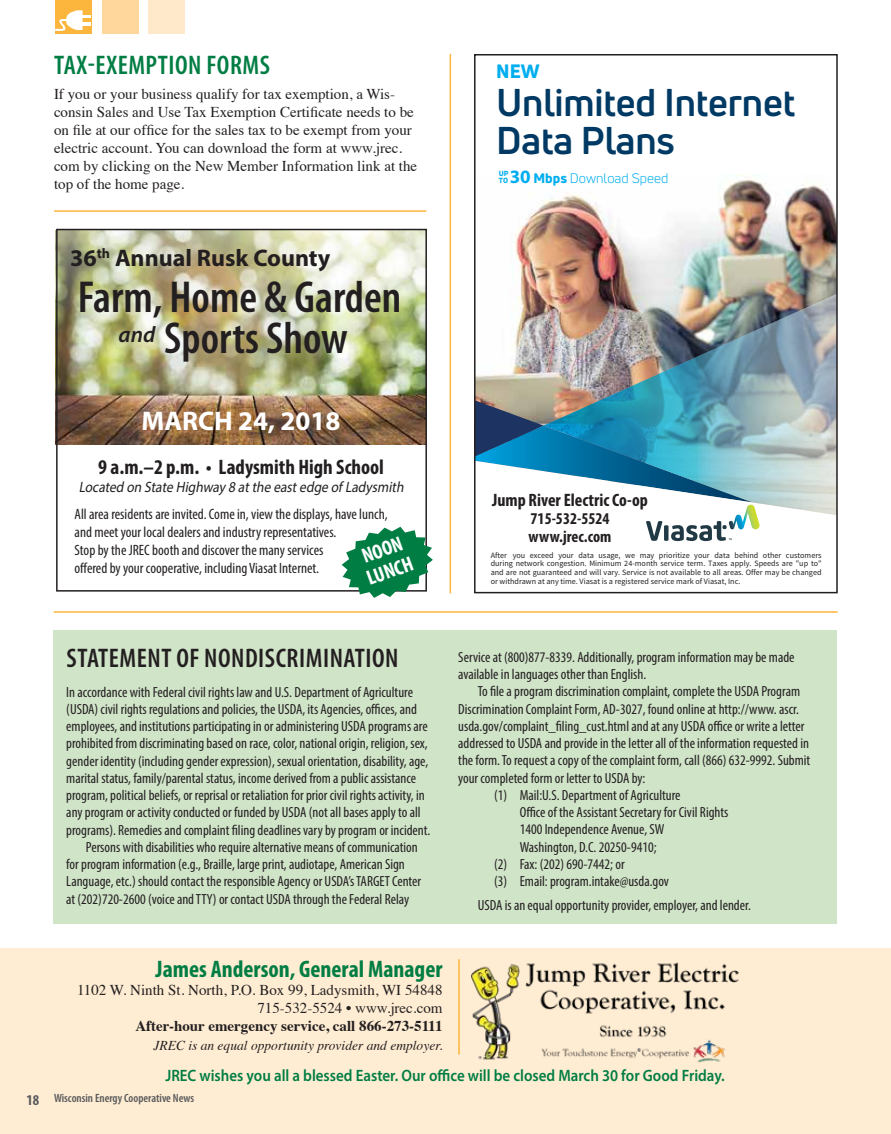
<style>
.page{position:relative;width:891px;height:1134px;background:#fff}
.page>*{position:absolute;margin:0;border:0;box-sizing:border-box;transform-origin:0 0}
.t1{font:600 condensed 45px/41.2px "Myriad Pro";color:#231f20}
.t2{font:700 37.95px/38px "Uni Neue";letter-spacing:-.005em;color:#003a64}
.t3{font:600 condensed 27px "Myriad Pro";letter-spacing:.02em;color:#231f20}
.t4{font:600 condensed 27px "Myriad Pro";letter-spacing:.02em;color:#007d43}
.t5{font:700 27px "Myriad Pro";color:#fff}
.t6{font:700 condensed 24px "Myriad Pro";color:#007d43}
.t7{font:700 24px "Myriad Pro";color:#231f20}
.t8{font:italic 600 22.5px "Myriad Pro";color:#231f20}
.t9{font:700 condensed 21px "Myriad Pro";color:#231f20}
.t10{font:700 condensed 21px/22.5px "Myriad Pro";color:#fff}
.t11{font:800 18.9px "Uni Neue";color:#00aeef}
.t12{font:700 condensed 18px "Myriad Pro";color:#231f20}
.t13{font:600 16.5px "Myriad Pro";color:#007d43;scale:.91 1}
.t14{font:700 condensed 16.5px/18px "Myriad Pro";color:#231f20}
.t15{font:15px/18px "Times";color:#231f20;text-align:right}
.t16{font:condensed 15px/18px "Myriad Pro";color:#231f20}
.t17{font:italic 15px "Myriad Pro";color:#231f20;scale:.9 1}
.t18{font:700 15px "Times";color:#231f20}
.t19{font:condensed 14.7px/17.2px "Myriad Pro";color:#231f20}
.t20{font:italic 13.5px "Times";color:#231f20}
.t21{font:13.5px "Uni Neue";color:#00aeef}
.t22{font:600 condensed 12px "Myriad Pro";color:#58595b}
.t23{font:8.1px/8.9px "Source Sans Pro";color:#231f20;text-align:justify}
.t24{font:800 7.35px/7.4px "Uni Neue";color:#00aeef}
.s1{font-family:"Myriad";font-weight:700;font-size:18.9px}
.s2{font-weight:800}
.s3{font-weight:700;font-size:15px}
</style>
<div class="page">
<img style="left:59px;top:232px;width:365px;height:212px">
<div style="left:56px;top:229px;width:371px;height:363px;border:2px solid #231f20"></div>
<div style="left:0;top:948px;width:891px;height:186px;background:#ffedd3"></div>
<hr style="left:458px;top:959px;width:2px;height:96px;background:#fcb53d">
<div style="left:56px;top:0;width:36px;height:34px;background:#fcb53d"></div>
<div style="left:102px;top:0;width:37px;height:34px;background:#ffd79c"></div>
<div style="left:148px;top:0;width:37px;height:34px;background:#ffe9ca"></div>
<svg style="left:55px;top:10px;width:35px;height:21px"></svg>
<img style="left:471px;top:962px;width:268px;height:101px">
<img style="left:477px;top:175px;width:358px;height:225px">
<img style="left:544px;top:274px;width:291px;height:187px">
<svg style="left:677px;top:461px;width:158px;height:81px"></svg>
<img style="left:477px;top:400px;width:283px;height:141px">
<div style="left:474px;top:54px;width:364px;height:539px;border:2px solid #231f20"></div>
<div style="left:54px;top:631px;width:783px;height:293px;background:#d0e4c8"></div>
<svg style="left:342px;top:527px;width:91px;height:71px"></svg>
<hr style="left:450px;top:54px;width:1px;height:539px;background:#fcb53d">
<hr style="left:54px;top:611px;width:784px;height:2px;background:#fcb53d">
<hr style="left:54px;top:210px;width:372px;height:2px;background:#fcb53d">
<h3 class="t4" style="left:54px;top:49px;width:217px">TAX-EXEMPTION FORMS</h3>
<p class="t15" style="left:54px;top:84px;width:365px;text-align:left">If you or your business qualify for tax exemption, a Wis&shy;consin Sales and Use Tax Exemption Certificate needs to be on file at our office for the sales tax to be exempt from your electric account. You can download the form at www.jrec. com by clicking on the New Member Information link at the top of the home page.</p>
<h3 class="t7" style="left:70px;top:243px;width:262px">36<sup>th</sup> Annual Rusk County</h3>
<h1 class="t1" style="left:164px;top:276px;width:239px;text-indent:-86px">Farm, Home &amp; Garden<br>Sports Show</h1>
<h3 class="t8" style="left:119px;top:320px;width:38px">and</h3>
<h3 class="t5" style="left:142px;top:403px;width:200px">MARCH 24, 2018</h3>
<h3 class="t9" style="left:98px;top:454px;width:287px">9 a.m.–2 p.m. • Ladysmith High School</h3>
<p class="t17" style="left:79px;top:478px;width:366px">Located on State Highway 8 atthe eastedge of Ladysmith</p>
<p class="t16" style="left:75px;top:505px;width:315px">All area residents are invited. Come in, view the displays, have lunch, and meet your local dealers and industry representatives.<br>Stop by the JREC booth and discover the many services<br>offered by your cooperative, including Viasat Internet.</p>
<h3 class="t10" style="left:356px;top:547px;width:50px;rotate:-20deg">NOON<br>LUNCH</h3>
<p class="t11" style="left:496px;top:59px;width:45px">NEW</p>
<h2 class="t2" style="left:496px;top:83px;width:301px">Unlimited Internet<br>Data Plans</h2>
<p class="t24" style="left:499px;top:169px;width:11px">UP<br>TO</p>
<p class="t21" style="left:510px;top:170px;width:160px"><span class="s1">30</span> <span class="s2">Mbps</span> Download Speed</p>
<p class="t12" style="left:492px;top:488px;width:157px">Jump River Electric Co-op</p>
<p class="t14" style="left:529px;top:509px;width:84px">715-532-5524 www.jrec.com</p>
<p class="t23" style="left:491px;top:550px;width:332px">After you exceed your data usage, we may prioritize your data behind other customers during network congestion. Minimum 24-month service term. Taxes apply. Speeds are "up to" and are not guaranteed and will vary. Service is not available to all areas. Offer may be changed or withdrawn at any time. Viasat is a registered service mark of Viasat, Inc.</p>
<h3 class="t3" style="left:67px;top:641px;width:333px">STATEMENT OF NONDISCRIMINATION</h3>
<p class="t19" style="left:458px;top:648px;width:338px">Service at (800)877-8339. Additionally, program information may be made available in languages other than English.</p>
<p class="t19" style="left:478px;top:683px;width:324px">To file a program discrimination complaint, complete the USDA Program</p>
<p class="t19" style="left:458px;top:700px;width:342px">Discrimination Complaint Form, AD-3027, found online at http://www. ascr.</p>
<p class="t19" style="left:458px;top:717px;width:348px">usda.gov/complaint_filing_cust.html and at any USDA office or write a letter</p>
<p class="t19" style="left:458px;top:734px;width:352px">addressed to USDA and provide in the letter all of the information requested in</p>
<p class="t19" style="left:458px;top:752px;width:354px">the form. To request a copy of the complaint form, call (866) 632-9992. Submit</p>
<p class="t19" style="left:458px;top:769px;width:189px">your completed form or letter to USDA by:</p>
<p class="t19" style="left:494px;top:786px;width:188px">(1) Mail:U.S. Department of Agriculture</p>
<p class="t19" style="left:520px;top:803px;width:210px">Office of the Assistant Secretary for Civil Rights</p>
<p class="t19" style="left:520px;top:821px;width:146px">1400 Independence Avenue, SW</p>
<p class="t19" style="left:520px;top:838px;width:138px">Washington, D.C. 20250-9410;</p>
<p class="t19" style="left:494px;top:855px;width:132px">(2) Fax: (202) 690-7442; or</p>
<p class="t19" style="left:494px;top:872px;width:176px">(3) Email: program.intake@usda.gov</p>
<p class="t19" style="left:478px;top:896px;width:275px">USDA is an equal opportunity provider, employer, and lender.</p>
<p class="t19" style="left:66px;top:683px;width:348px">In accordance with Federal civil rights law and U.S. Department of Agriculture</p>
<p class="t19" style="left:66px;top:700px;width:352px">(USDA) civil rights regulations and policies, the USDA, its Agencies, offices, and</p>
<p class="t19" style="left:66px;top:718px;width:363px">employees, and institutions participating in or administering USDA programs are</p>
<p class="t19" style="left:66px;top:735px;width:363px">prohibited from discriminating based on race, color, national origin, religion, sex,</p>
<p class="t19" style="left:66px;top:752px;width:364px">gender identity (including gender expression), sexual orientation, disability, age,</p>
<p class="t19" style="left:66px;top:769px;width:351px">marital status, family/parental status, income derived from a public assistance</p>
<p class="t19" style="left:66px;top:787px;width:360px">program, political beliefs, or reprisal or retaliation for prior civil rights activity, in</p>
<p class="t19" style="left:66px;top:804px;width:356px">any program or activity conducted or funded by USDA (not all bases apply to all</p>
<p class="t19" style="left:66px;top:821px;width:365px">programs). Remedies and complaint filing deadlines vary by program or incident.</p>
<p class="t19" style="left:86px;top:838px;width:333px">Persons with disabilities who require alternative means of communication</p>
<p class="t19" style="left:66px;top:855px;width:340px">for program information (e.g., Braille, large print, audiotape, American Sign</p>
<p class="t19" style="left:66px;top:873px;width:356px">Language, etc.) should contact the responsible Agency or USDA’s TARGET Center</p>
<p class="t19" style="left:66px;top:890px;width:344px">at (202)720-2600 (voice and TTY) or contact USDA through the Federal Relay</p>
<h3 class="t6" style="left:156px;top:954px;width:288px">James Anderson, General Manager</h3>
<p class="t15" style="left:77px;top:980px;width:367px">1102 W. Ninth St. North, P.O. Box 99, Ladysmith, WI 54848<br>715-532-5524 • www.jrec.com</p>
<p class="t18" style="left:135px;top:1012px;width:309px">After-hour emergency service, call 866-273-5111</p>
<p class="t20" style="left:154px;top:1034px;width:290px">JREC is an equal opportunity provider and employer.</p>
<p class="t13" style="left:165px;top:1065px;width:616px">JREC wishes you all a blessed Easter. Our office will be closed March 30 for Good Friday.</p>
<p class="t22" style="left:27px;top:1091px;width:169px"><span class="s3">18</span> Wisconsin Energy Cooperative News</p>
</div>
